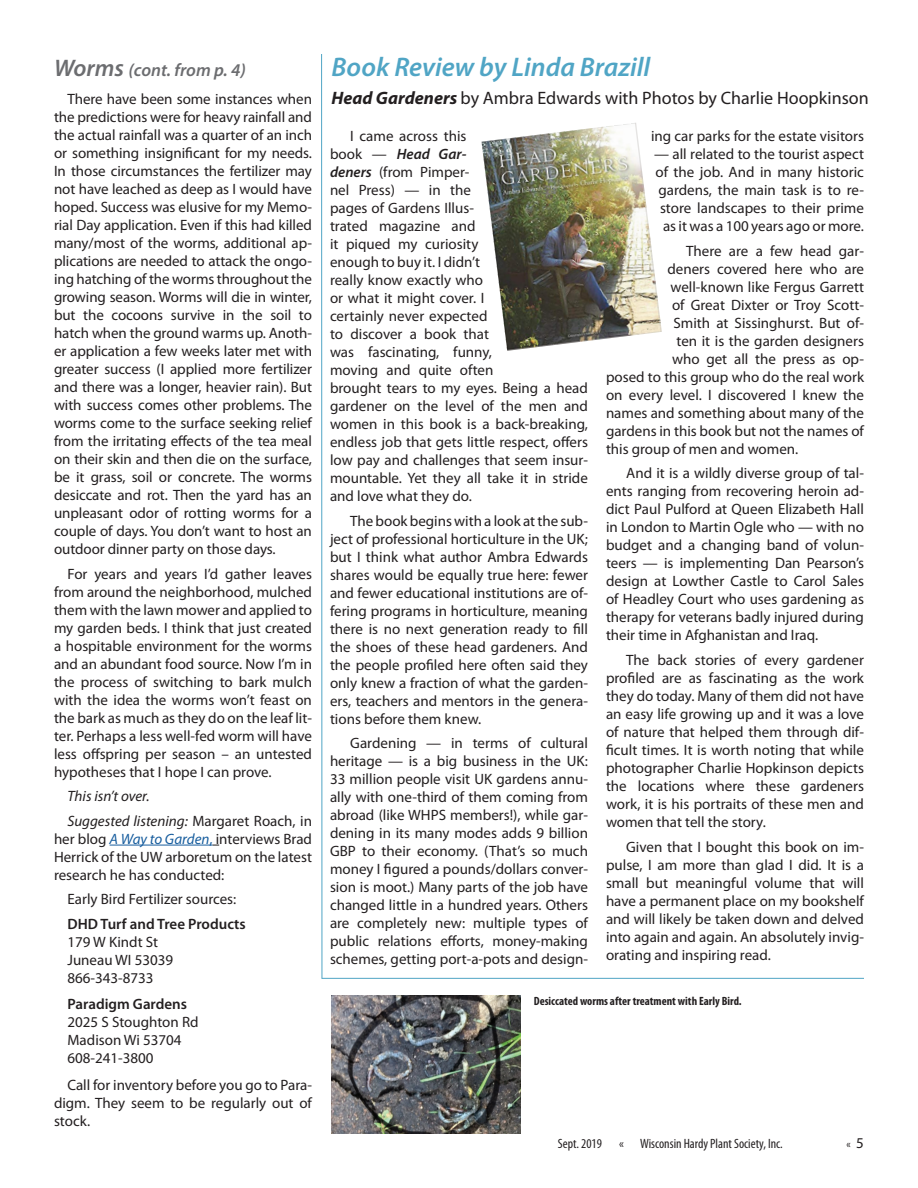
<style>
.page{position:relative;width:918px;height:1188px;background:#fff}
.page>*{position:absolute;margin:0;border:0;box-sizing:border-box;transform-origin:0 0}
.t1{font:italic 600 27px "Myriad Pro";color:#50a5c5}
.t2{font:18px "Myriad Pro";color:#231f20}
.t3{font:italic 600 18px "Myriad Pro";color:#6c6d70}
.t4{font:15px/18px "Myriad Pro";color:#231f20;text-align:justify}
.t5{font:italic 15px/24.5px "Myriad Pro";color:#231f20}
.t6{font:600 15px "Myriad Pro";color:#231f20}
.t7{font:condensed 13.5px "Myriad Pro";color:#231f20}
.t8{font:700 condensed 12px "Myriad Pro";color:#231f20}
.t9{font:condensed 12px "Myriad Pro";color:#231f20}
.s1{font-size:24px}
.s2{font-style:normal}
.s3{font-style:italic;color:#175d9e}
.s4{color:#175d9e}
.s5{font-weight:700;font-style:italic}
.s6{font-weight:600;font-style:italic}
.s7{font-stretch:normal;font-size:15px}
</style>
<div class="page">
<hr style="left:110px;top:845px;width:103px;height:1px;background:#175d9e">
<hr style="left:321px;top:54px;width:1px;height:925px;background:#50a5c5">
<img style="left:481px;top:123px;width:181px;height:228px">
<img style="left:332px;top:996px;width:189px;height:138px">
<hr style="left:322px;top:978px;width:542px;height:1px;background:#50a5c5">
<p class="t3" style="left:54px;top:59px;width:193px"><span class="s1">Worms</span> (cont. from p. 4)</p>
<p class="t4" style="left:54px;top:90px;width:260px;text-indent:14px">There have been some instances when the predictions were for heavy rainfall and the actual rainfall was a quarter of an inch or something insignificant for my needs.<br>In those circumstances the fertilizer may not have leached as deep as I would have hoped. Success was elusive for my Memo&shy;rial Day application. Even if this had killed many/most of the worms, additional ap&shy;plications are needed to attack the ongo&shy;ing hatching of the worms throughout the growing season. Worms will die in winter, but the cocoons survive in the soil to hatch when the ground warms up. Anoth&shy;er application a few weeks later met with greater success (I applied more fertilizer and there was a longer, heavier rain). But with success comes other problems. The worms come to the surface seeking relief from the irritating effects of the tea meal on their skin and then die on the surface, be it grass, soil or concrete. The worms desiccate and rot. Then the yard has an unpleasant odor of rotting worms for a couple of days. You don’t want to host an outdoor dinner party on those days.</p>
<p class="t4" style="left:54px;top:564px;width:260px;text-indent:14px">For years and years I’d gather leaves from around the neighborhood, mulched them with the lawn mower and applied to my garden beds. I think that just created a hospitable environment for the worms and an abundant food source. Now I’m in the process of switching to bark mulch with the idea the worms won’t feast on the bark as much as they do on the leaf lit&shy;ter. Perhaps a less well-fed worm will have less offspring per season – an untested hypotheses that I hope I can prove.</p>
<p class="t5" style="left:68px;top:784px;width:246px">This isn’t over.<br>Suggested listening: <span class="s2">Margaret Roach, in</span></p>
<p class="t4" style="left:54px;top:829px;width:260px">her blog <span class="s3">A Way to Garden</span><span class="s4">,</span> interviews Brad Herrick of the UW arboretum on the latest research he has conducted:</p>
<p class="t4" style="left:68px;top:890px;width:170px">Early Bird Fertilizer sources:</p>
<p class="t6" style="left:68px;top:914px;width:180px">DHD Turf and Tree Products</p>
<p class="t4" style="left:68px;top:932px;width:107px;text-align:left">179 W Kindt St<br>Juneau WI 53039<br>866-343-8733</p>
<p class="t6" style="left:68px;top:995px;width:121px">Paradigm Gardens</p>
<p class="t4" style="left:68px;top:1013px;width:133px;text-align:left">2025 S Stoughton Rd<br>Madison Wi 53704<br>608-241-3800</p>
<p class="t4" style="left:54px;top:1076px;width:260px;text-indent:14px">Call for inventory before you go to Para&shy;digm. They seem to be regularly out of stock.</p>
<h1 class="t1" style="left:332px;top:50px;width:320px">Book Review by Linda Brazill</h1>
<p class="t2" style="left:332px;top:87px;width:539px"><span class="s5">Head Gardeners</span> by Ambra Edwards with Photos by Charlie Hoopkinson</p>
<p class="t4" style="left:330px;top:127px;width:260px;text-align:left;text-indent:20px">I came across this<br>book — <span class="s6">Head Gar-<br>deners</span> (from Pimper-<br>nel Press) — in the<br>pages of Gardens Illus-<br>trated magazine and<br>it piqued my curiosity<br>enough to buy it. I didn’t<br>really know exactly who<br>or what it might cover. I<br>certainly never expected<br>to discover a book that<br>was fascinating, funny,<br>moving and quite often<br>brought tears to my eyes. Being a head gardener on the level of the men and women in this book is a back-breaking, endless job that gets little respect, offers low pay and challenges that seem insur&shy;mountable. Yet they all take it in stride and love what they do.</p>
<p class="t4" style="left:330px;top:511px;width:260px;text-indent:20px">The book begins with a look at the sub&shy;ject of professional horticulture in the UK; but I think what author Ambra Edwards shares would be equally true here: fewer and fewer educational institutions are of&shy;fering programs in horticulture, meaning there is no next generation ready to fill the shoes of these head gardeners. And the people profiled here often said they only knew a fraction of what the garden&shy;ers, teachers and mentors in the genera&shy;tions before them knew.</p>
<p class="t4" style="left:330px;top:734px;width:260px;text-indent:20px">Gardening — in terms of cultural heritage — is a big business in the UK:<br>33 million people visit UK gardens annu&shy;ally with one-third of them coming from abroad (like WHPS members!), while gar&shy;dening in its many modes adds 9 billion GBP to their economy. (That’s so much money I figured a pounds/dollars conver&shy;sion is moot.) Many parts of the job have changed little in a hundred years. Others are completely new: multiple types of public relations efforts, money-making schemes, getting port-a-pots and design-</p>
<p class="t4" style="left:651px;top:127px;width:214px">ing car parks for the estate visitors</p>
<p class="t4" style="left:654px;top:145px;width:211px;text-align:center">— all related to the tourist aspect of the job. And in many historic gardens, the main task is to re&shy;store landscapes to their prime as it was a 100 years ago or more.</p>
<p class="t4" style="left:686px;top:241px;width:179px">There are a few head gar-</p>
<p class="t4" style="left:668px;top:259px;width:198px">deners covered here who are</p>
<p class="t4" style="left:671px;top:277px;width:195px">well-known like Fergus Garrett</p>
<p class="t4" style="left:672px;top:295px;width:193px">of Great Dixter or Troy Scott-</p>
<p class="t4" style="left:674px;top:313px;width:192px">Smith at Sissinghurst. But of-</p>
<p class="t4" style="left:677px;top:331px;width:189px">ten it is the garden designers</p>
<p class="t4" style="left:672px;top:349px;width:193px">who get all the press as op-</p>
<p class="t4" style="left:606px;top:367px;width:260px">posed to this group who do the real work</p>
<p class="t4" style="left:606px;top:385px;width:259px">on every level. I discovered I knew the</p>
<p class="t4" style="left:606px;top:403px;width:260px">names and something about many of the</p>
<p class="t4" style="left:606px;top:421px;width:260px">gardens in this book but not the names of</p>
<p class="t4" style="left:606px;top:439px;width:194px">this group of men and women.</p>
<p class="t4" style="left:606px;top:464px;width:260px;text-indent:20px">And it is a wildly diverse group of tal&shy;ents ranging from recovering heroin ad&shy;dict Paul Pulford at Queen Elizabeth Hall in London to Martin Ogle who — with no budget and a changing band of volun&shy;teers — is implementing Dan Pearson’s design at Lowther Castle to Carol Sales of Headley Court who uses gardening as therapy for veterans badly injured during their time in Afghanistan and Iraq.</p>
<p class="t4" style="left:606px;top:651px;width:260px;text-indent:20px">The back stories of every gardener profiled are as fascinating as the work they do today. Many of them did not have an easy life growing up and it was a love of nature that helped them through dif&shy;ficult times. It is worth noting that while photographer Charlie Hopkinson depicts the locations where these gardeners work, it is his portraits of these men and women that tell the story.</p>
<p class="t4" style="left:606px;top:838px;width:260px;text-indent:20px">Given that I bought this book on im&shy;pulse, I am more than glad I did. It is a small but meaningful volume that will have a permanent place on my bookshelf and will likely be taken down and delved into again and again. An absolutely invig&shy;orating and inspiring read.</p>
<p class="t8" style="left:534px;top:993px;width:209px">Desiccated worms after treatment with Early Bird.</p>
<p class="t7" style="left:558px;top:1136px;width:46px">Sept. 2019</p>
<p class="t7" style="left:619px;top:1136px;width:165px">« Wisconsin Hardy Plant Society, Inc.</p>
<p class="t9" style="left:846px;top:1137px;width:19px">« <span class="s7">5</span></p>
</div>
